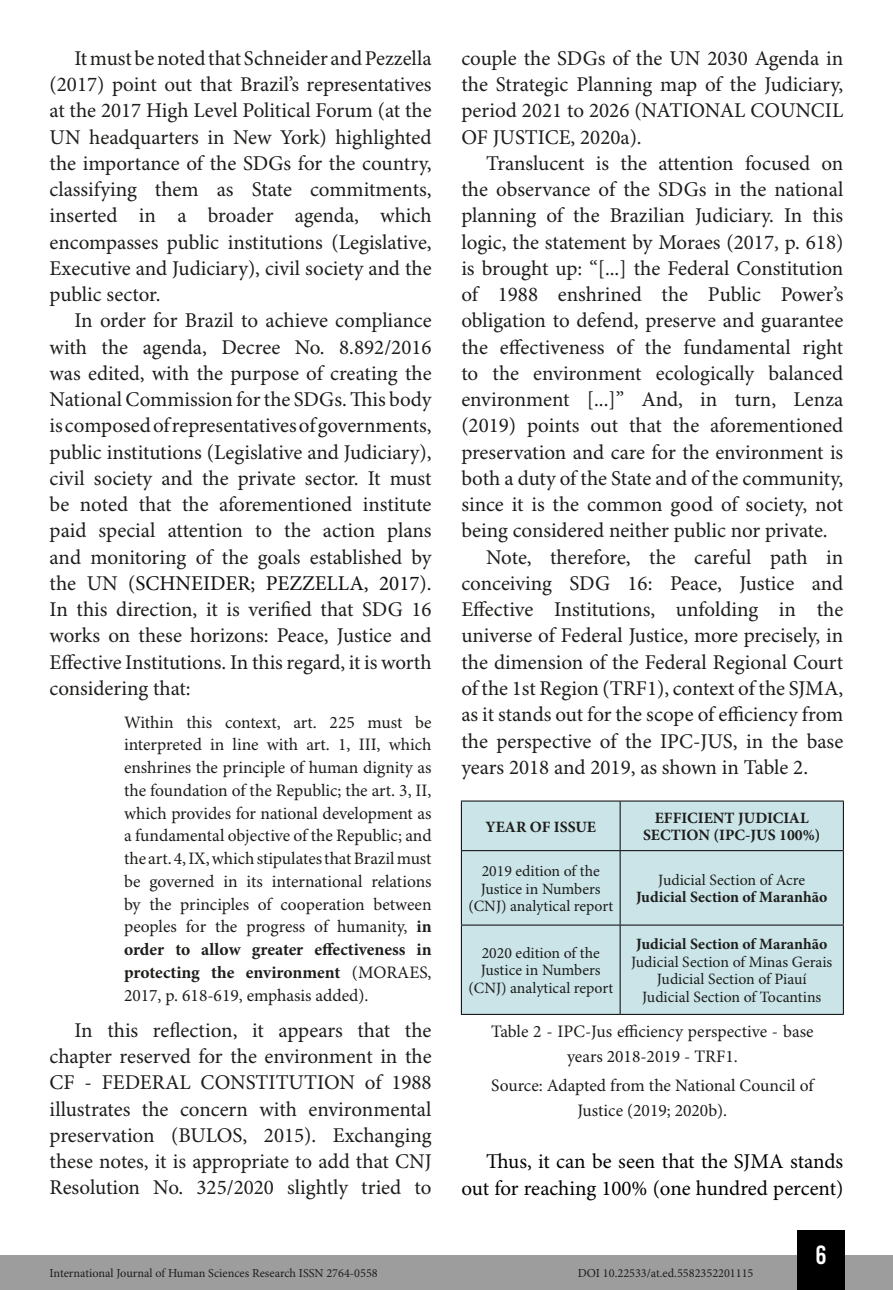
<style>
.page{position:relative;width:893px;height:1290px;background:#fff}
.page>*{position:absolute;margin:0;border:0;box-sizing:border-box;transform-origin:0 0}
.t1{font:26.25px "Bebas Kai";color:#fff}
.t2{font:21px/26.2px "Minion Pro";color:#1d1d1b;text-align:justify}
.t3{font:21px/26.2px "Minion Pro";letter-spacing:-.005em;color:#000;text-align:right}
.t4{font:17.5px/22.8px "Minion Pro";color:#1d1d1b;text-align:center}
.t5{font:15.75px/17.5px "Minion Pro";color:#1d1d1b;text-align:center}
.t6{font:700 15.75px/17.5px "Minion Pro";color:#1d1d1b;text-align:center}
.t7{font:12.25px "Minion Pro";color:#1d1d1b}
.s1{color:#111}
.s2{font-weight:700}
</style>
<div class="page">
<div style="left:0;top:1255px;width:893px;height:35px;background:#9d9d9d"></div>
<div style="left:797px;top:1230px;width:48px;height:60px;background:#000"></div>
<div style="left:462px;top:801px;width:381px;height:213px;background:#cae4e8"></div>
<hr style="left:461px;top:800px;width:159px;height:1px;background:#000">
<hr style="left:461px;top:801px;width:1px;height:49px;background:#000">
<hr style="left:620px;top:800px;width:224px;height:1px;background:#000">
<hr style="left:620px;top:801px;width:1px;height:49px;background:#000">
<hr style="left:843px;top:801px;width:1px;height:49px;background:#000">
<hr style="left:461px;top:850px;width:159px;height:1px;background:#000">
<hr style="left:461px;top:851px;width:1px;height:73px;background:#000">
<hr style="left:620px;top:850px;width:224px;height:1px;background:#000">
<hr style="left:620px;top:851px;width:1px;height:73px;background:#000">
<hr style="left:843px;top:851px;width:1px;height:73px;background:#000">
<hr style="left:461px;top:924px;width:159px;height:1px;background:#000">
<hr style="left:461px;top:925px;width:1px;height:89px;background:#000">
<hr style="left:620px;top:924px;width:224px;height:1px;background:#000">
<hr style="left:620px;top:925px;width:1px;height:89px;background:#000">
<hr style="left:843px;top:925px;width:1px;height:89px;background:#000">
<hr style="left:461px;top:1014px;width:159px;height:1px;background:#000">
<hr style="left:620px;top:1014px;width:224px;height:1px;background:#000">
<p class="t2" style="left:50px;top:46px;width:383px;text-indent:25px">It must be noted that Schneider and Pezzella (2017) point out that Brazil’s representatives at the 2017 High Level Political Forum (at the UN headquarters in New York) highlighted the importance of the SDGs for the country, classifying them as State commitments, inserted in a broader agenda, which encompasses public institutions (Legislative, Executive and Judiciary), civil society and the public sector.</p>
<p class="t2" style="left:50px;top:308px;width:384px;text-indent:25px">In order for Brazil to achieve compliance with the agenda, Decree No. 8.892/2016 was edited, with the purpose of creating the National Commission for the SDGs. This body is composed of representatives of governments, public institutions (Legislative and Judiciary), civil society and the private sector. It must be noted that the aforementioned institute paid special attention to the action plans and monitoring of the goals established by the UN (<span class="s1">SCHNEIDER; PEZZELLA, 2017</span>).<br>In this direction, it is verified that SDG 16 works on these horizons: Peace, Justice and Effective Institutions. In this regard, it is worth considering that:</p>
<p class="t4" style="left:124px;top:711px;width:309px;text-align:justify">Within this context, art. 225 must be interpreted in line with art. 1, III, which enshrines the principle of human dignity as the foundation of the Republic; the art. 3, II, which provides for national development as a fundamental objective of the Republic; and the art. 4, IX, which stipulates that Brazil must be governed in its international relations by the principles of cooperation between peoples for the progress of humanity, <span class="s2">in order to allow greater effectiveness in protecting the environment</span> (MORAES, 2017, p. 618-619, emphasis added).</p>
<p class="t2" style="left:50px;top:1018px;width:384px;text-indent:25px">In this reflection, it appears that the chapter reserved for the environment in the CF - FEDERAL CONSTITUTION of 1988 illustrates the concern with environmental preservation (BULOS, 2015). Exchanging these notes, it is appropriate to add that CNJ Resolution No. 325/2020 slightly tried to</p>
<p class="t2" style="left:461px;top:46px;width:384px">couple the SDGs of the UN 2030 Agenda in the Strategic Planning map of the Judiciary, period 2021 to 2026 (NATIONAL COUNCIL OF JUSTICE, 2020a).</p>
<p class="t2" style="left:486px;top:151px;width:359px">Translucent is the attention focused on</p>
<p class="t2" style="left:461px;top:177px;width:383px">the observance of the SDGs in the national</p>
<p class="t2" style="left:461px;top:203px;width:383px">planning of the Brazilian Judiciary. In this</p>
<p class="t2" style="left:461px;top:230px;width:383px">logic, the statement by Moraes (2017, p. 618)</p>
<p class="t2" style="left:461px;top:256px;width:383px">is brought up: “[...] the Federal Constitution</p>
<p class="t2" style="left:461px;top:282px;width:384px">of 1988 enshrined the Public Power’s</p>
<p class="t2" style="left:461px;top:308px;width:384px">obligation to defend, preserve and guarantee</p>
<p class="t2" style="left:461px;top:335px;width:383px">the effectiveness of the fundamental right</p>
<p class="t2" style="left:461px;top:361px;width:383px">to the environment ecologically balanced</p>
<p class="t2" style="left:461px;top:387px;width:384px">environment [...]” And, in turn, Lenza</p>
<p class="t2" style="left:461px;top:413px;width:383px">(2019) points out that the aforementioned</p>
<p class="t2" style="left:461px;top:440px;width:383px">preservation and care for the environment is</p>
<p class="t2" style="left:461px;top:466px;width:383px">both a duty of the State and of the community,</p>
<p class="t2" style="left:461px;top:492px;width:383px">since it is the common good of society, not</p>
<p class="t2" style="left:461px;top:518px;width:368px">being considered neither public nor private.</p>
<p class="t2" style="left:486px;top:545px;width:359px">Note, therefore, the careful path in</p>
<p class="t2" style="left:461px;top:571px;width:383px">conceiving SDG 16: Peace, Justice and</p>
<p class="t2" style="left:461px;top:597px;width:383px">Effective Institutions, unfolding in the</p>
<p class="t2" style="left:461px;top:623px;width:383px">universe of Federal Justice, more precisely, in</p>
<p class="t2" style="left:461px;top:650px;width:383px">the dimension of the Federal Regional Court</p>
<p class="t2" style="left:461px;top:676px;width:383px">of the 1st Region (TRF1), context of the SJMA,</p>
<p class="t2" style="left:461px;top:702px;width:384px">as it stands out for the scope of efficiency from</p>
<p class="t2" style="left:461px;top:728px;width:383px">the perspective of the IPC-JUS, in the base</p>
<p class="t2" style="left:461px;top:755px;width:348px">years 2018 and 2019, as shown in Table 2.</p>
<p class="t6" style="left:485px;top:817px;width:112px">YEAR OF ISSUE</p>
<p class="t6" style="left:643px;top:809px;width:179px">EFFICIENT JUDICIAL<br>SECTION (IPC-JUS 100%)</p>
<p class="t5" style="left:468px;top:863px;width:146px">2019 edition of the<br>Justice in Numbers (CNJ) analytical report</p>
<p class="t5" style="left:658px;top:872px;width:148px">Judicial Section of Acre</p>
<p class="t6" style="left:636px;top:888px;width:193px">Judicial Section of Maranhão</p>
<p class="t6" style="left:636px;top:935px;width:193px">Judicial Section of Maranhão</p>
<p class="t5" style="left:631px;top:953px;width:203px">Judicial Section of Minas Gerais<br>Judicial Section of Piauí<br>Judicial Section of Tocantins</p>
<p class="t4" style="left:491px;top:1020px;width:324px;line-height:24.5px">Table 2 - IPC-Jus efficiency perspective - base years 2018-2019 - TRF1.</p>
<p class="t4" style="left:491px;top:1074px;width:324px;line-height:24.5px">Source: Adapted from the National Council of<br>Justice (2019; 2020b).</p>
<p class="t3" style="left:461px;top:1149px;width:383px">Thus, it can be seen that the SJMA stands out for reaching 100% (one hundred percent)</p>
<p class="t5" style="left:468px;top:945px;width:146px">2020 edition of the<br>Justice in Numbers (CNJ) analytical report</p>
<p class="t1" style="left:815px;top:1241px;width:13px">6</p>
<p class="t7" style="left:50px;top:1266px;width:330px">International Journal of Human Sciences Research ISSN 2764-0558</p>
<p class="t7" style="left:578px;top:1266px;width:177px">DOI 10.22533/at.ed.5582352201115</p>
</div>
